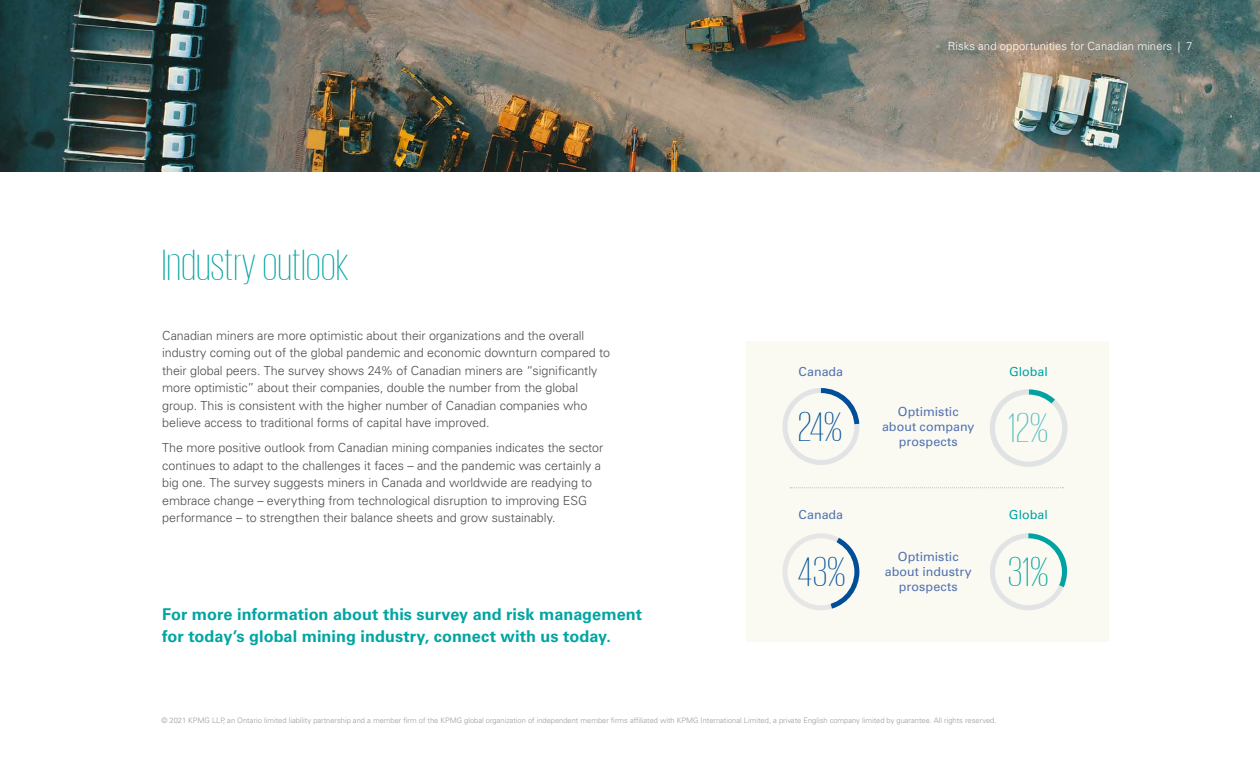
<style>
.page{position:relative;width:1260px;height:765px;background:#fff}
.page>*{position:absolute;margin:0;border:0;box-sizing:border-box;transform-origin:0 0}
.Box_title{font:200 45px "KPMG";letter-spacing:.015em;color:#00a3a1}
.Title_112_pt{font:200 42.5px "KPMG";color:#004e98}
.Title_112_pt-2{font:200 42.5px "KPMG";color:#00a3a1}
.Title_112_pt-3{font:200 42.5px "KPMG";color:#4dbebd}
.Cover_Copy_10pt_Whit{font:700 16.25px/22.5px "Univers LT Std";letter-spacing:.005em;color:#00a5a2}
.Bodycopy10pt{font:300 12.5px/17.5px "Univers LT Std";letter-spacing:-.005em;color:#4d4d4d}
.Bodycopy10pt-2{font:12.5px/15px "Univers LT Std";color:#5271af;text-align:center}
.Bodycopy10pt-3{font:12.5px "Univers LT Std";color:#00a3a1}
.t1{font:300 11.25px "Univers LT Std";letter-spacing:.01em;color:#fff}
.t2{font:300 7.5px "Univers LT Std";color:#999}
</style>
<div class="page">
<img style="left:0;top:0;width:1260px;height:172px">
<div style="left:747px;top:342px;width:362px;height:300px;background:#fafaf3"></div>
<svg style="left:782px;top:388px;width:78px;height:77px"></svg>
<div style="left:787px;top:393px;width:67px;height:67px;background:#fafaf2;border-radius:50%"></div>
<svg style="left:782px;top:533px;width:77px;height:77px"></svg>
<div style="left:787px;top:538px;width:67px;height:67px;background:#fafaf3;border-radius:50%"></div>
<svg style="left:990px;top:533px;width:77px;height:77px"></svg>
<div style="left:995px;top:538px;width:67px;height:67px;background:#fafaf2;border-radius:50%"></div>
<svg style="left:790px;top:487px;width:273px;height:1px"></svg>
<svg style="left:990px;top:389px;width:78px;height:78px"></svg>
<div style="left:995px;top:395px;width:67px;height:67px;background:#fafaf2;border-radius:50%"></div>
<p class="Box_title" style="left:162px;top:243px;width:188px">Industry outlook</p>
<p class="Bodycopy10pt" style="left:162px;top:327px;width:449px">Canadian miners are more optimistic about their organizations and the overall industry coming out of the global pandemic and economic downturn compared to their global peers. The survey shows 24% of Canadian miners are “significantly more optimistic” about their companies, double the number from the global group. This is consistent with the higher number of Canadian companies who believe access to traditional forms of capital have improved.</p>
<p class="Bodycopy10pt" style="left:162px;top:439px;width:443px">The more positive outlook from Canadian mining companies indicates the sector continues to adapt to the challenges it faces – and the pandemic was certainly a big one. The survey suggests miners in Canada and worldwide are readying to embrace change – everything from technological disruption to improving ESG performance – to strengthen their balance sheets and grow sustainably.</p>
<p class="Cover_Copy_10pt_Whit" style="left:162px;top:603px;width:482px">For more information about this survey and risk management for today’s global mining industry, connect with us today.</p>
<p class="t1" style="left:948px;top:39px;width:246px">Risks and opportunities for Canadian miners | 7</p>
<p class="Bodycopy10pt-2" style="left:799px;top:364px;width:46px">Canada</p>
<p class="Title_112_pt" style="left:798px;top:406px;width:45px">24%</p>
<p class="Bodycopy10pt-2" style="left:882px;top:404px;width:94px">Optimistic about company</p>
<p class="Bodycopy10pt-2" style="left:899px;top:434px;width:60px">prospects</p>
<p class="Bodycopy10pt-3" style="left:1009px;top:364px;width:40px">Global</p>
<p class="Title_112_pt-3" style="left:1009px;top:408px;width:41px">12%</p>
<p class="Bodycopy10pt-2" style="left:799px;top:507px;width:46px">Canada</p>
<p class="Bodycopy10pt-3" style="left:1009px;top:507px;width:40px">Global</p>
<p class="Title_112_pt" style="left:798px;top:552px;width:49px">43%</p>
<p class="Bodycopy10pt-2" style="left:885px;top:549px;width:88px">Optimistic about industry</p>
<p class="Bodycopy10pt-2" style="left:899px;top:579px;width:60px">prospects</p>
<p class="Title_112_pt-2" style="left:1008px;top:552px;width:42px">31%</p>
<p class="t2" style="left:161px;top:716px;width:837px">© 2021 KPMG LLP, an Ontario limited liability partnership and a member firm of the KPMG global organization of independent member firms affiliated with KPMG International Limited, a private English company limited by guarantee. All rights reserved.</p>
</div>
